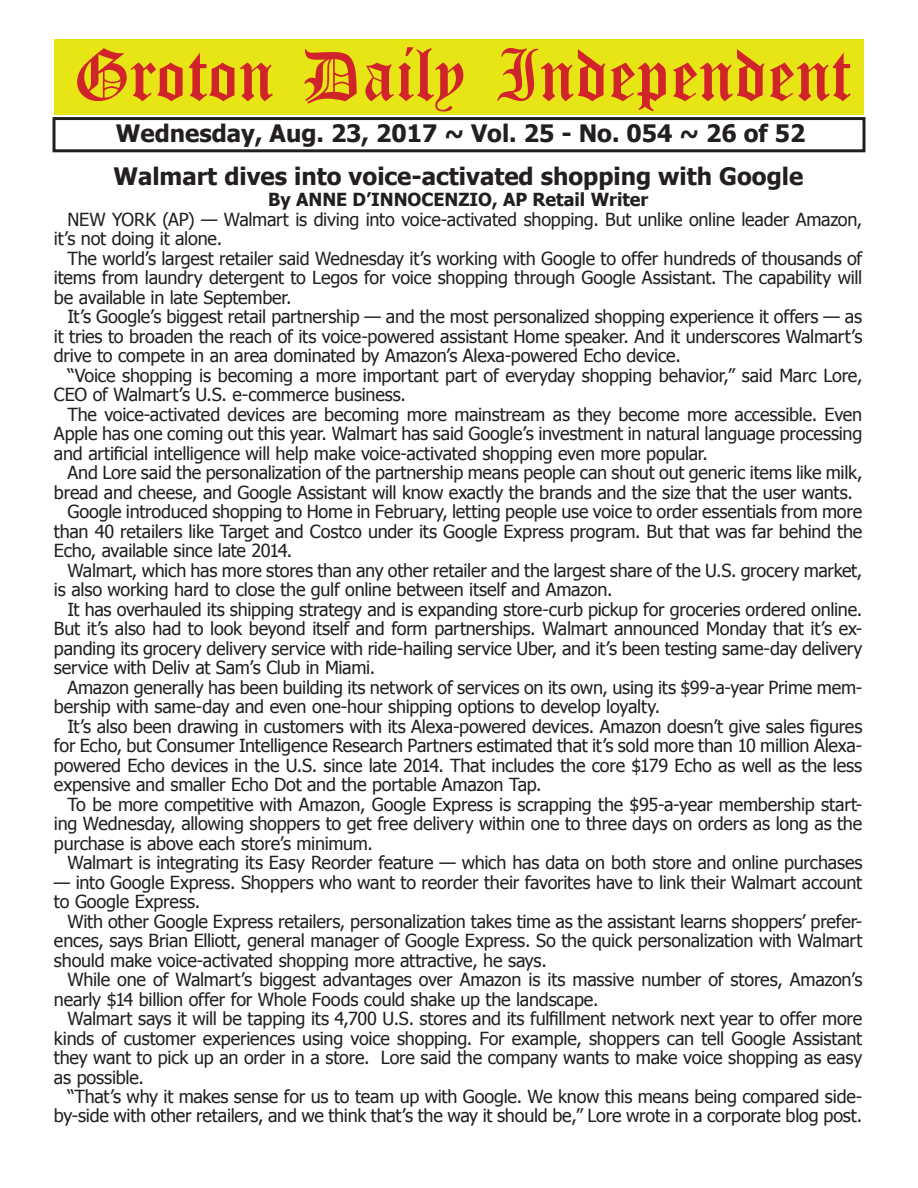
<style>
.page{position:relative;width:918px;height:1188px;background:#fff}
.page>*{position:absolute;margin:0;border:0;box-sizing:border-box;transform-origin:0 0}
.t1{font:54px "Old English Five";color:#d1232a}
.t2{font:700 24px "Tahoma";color:#231f20}
.t3{font:18px/19.5px "Tahoma";letter-spacing:-.01em;color:#231f20;text-align:justify}
.t4{font:700 18px "Tahoma";color:#231f20}
</style>
<div class="page">
<div style="left:52px;top:117px;width:814px;height:35px;border:3px solid #231f20"></div>
<div style="left:54px;top:40px;width:810px;height:75px;background:#e7e515"></div>
<h1 class="t1" style="left:73px;top:50px;width:779px">Groton Daily Independent</h1>
<h2 class="t2" style="left:116px;top:116px;width:691px">Wednesday, Aug. 23, 2017 ~ Vol. 25 - No. 054 ~ 26 of 52</h2>
<h2 class="t2" style="left:113px;top:159px;width:691px">Walmart dives into voice-activated shopping with Google</h2>
<p class="t4" style="left:268px;top:187px;width:382px">By ANNE D’INNOCENZIO, AP Retail Writer</p>
<p class="t3" style="left:54px;top:209px;width:810px;text-indent:14px">NEW YORK (AP) — Walmart is diving into voice-activated shopping. But unlike online leader Amazon, it’s not doing it alone.</p>
<p class="t3" style="left:54px;top:248px;width:810px;text-indent:14px">The world’s largest retailer said Wednesday it’s working with Google to offer hundreds of thousands of items from laundry detergent to Legos for voice shopping through Google Assistant. The capability will be available in late September.</p>
<p class="t3" style="left:54px;top:306px;width:810px;text-indent:14px">It’s Google’s biggest retail partnership — and the most personalized shopping experience it offers — as it tries to broaden the reach of its voice-powered assistant Home speaker. And it underscores Walmart’s drive to compete in an area dominated by Amazon’s Alexa-powered Echo device.</p>
<p class="t3" style="left:54px;top:365px;width:810px;text-indent:14px">“Voice shopping is becoming a more important part of everyday shopping behavior,” said Marc Lore,<br>CEO of Walmart’s U.S. e-commerce business.</p>
<p class="t3" style="left:54px;top:404px;width:810px;text-indent:14px">The voice-activated devices are becoming more mainstream as they become more accessible. Even Apple has one coming out this year. Walmart has said Google’s investment in natural language processing and artificial intelligence will help make voice-activated shopping even more popular.</p>
<p class="t3" style="left:67px;top:462px;width:796px">And Lore said the personalization of the partnership means people can shout out generic items like milk,</p>
<p class="t3" style="left:54px;top:482px;width:801px">bread and cheese, and Google Assistant will know exactly the brands and the size that the user wants.</p>
<p class="t3" style="left:67px;top:501px;width:796px">Google introduced shopping to Home in February, letting people use voice to order essentials from more</p>
<p class="t3" style="left:54px;top:521px;width:810px">than 40 retailers like Target and Costco under its Google Express program. But that was far behind the</p>
<p class="t3" style="left:54px;top:540px;width:240px">Echo, available since late 2014.</p>
<p class="t3" style="left:67px;top:560px;width:796px">Walmart, which has more stores than any other retailer and the largest share of the U.S. grocery market,</p>
<p class="t3" style="left:54px;top:579px;width:560px">is also working hard to close the gulf online between itself and Amazon.</p>
<p class="t3" style="left:67px;top:599px;width:796px">It has overhauled its shipping strategy and is expanding store-curb pickup for groceries ordered online.</p>
<p class="t3" style="left:54px;top:618px;width:810px">But it’s also had to look beyond itself and form partnerships. Walmart announced Monday that it’s ex-</p>
<p class="t3" style="left:54px;top:638px;width:810px">panding its grocery delivery service with ride-hailing service Uber, and it’s been testing same-day delivery</p>
<p class="t3" style="left:54px;top:657px;width:323px">service with Deliv at Sam’s Club in Miami.</p>
<p class="t3" style="left:67px;top:677px;width:796px">Amazon generally has been building its network of services on its own, using its $99-a-year Prime mem-</p>
<p class="t3" style="left:54px;top:696px;width:608px">bership with same-day and even one-hour shipping options to develop loyalty.</p>
<p class="t3" style="left:67px;top:715px;width:796px">It’s also been drawing in customers with its Alexa-powered devices. Amazon doesn’t give sales figures</p>
<p class="t3" style="left:54px;top:735px;width:810px">for Echo, but Consumer Intelligence Research Partners estimated that it’s sold more than 10 million Alexa-</p>
<p class="t3" style="left:54px;top:754px;width:810px">powered Echo devices in the U.S. since late 2014. That includes the core $179 Echo as well as the less</p>
<p class="t3" style="left:54px;top:774px;width:489px">expensive and smaller Echo Dot and the portable Amazon Tap.</p>
<p class="t3" style="left:67px;top:793px;width:796px">To be more competitive with Amazon, Google Express is scrapping the $95-a-year membership start-</p>
<p class="t3" style="left:54px;top:813px;width:810px">ing Wednesday, allowing shoppers to get free delivery within one to three days on orders as long as the</p>
<p class="t3" style="left:54px;top:832px;width:320px">purchase is above each store’s minimum.</p>
<p class="t3" style="left:67px;top:852px;width:797px">Walmart is integrating its Easy Reorder feature — which has data on both store and online purchases</p>
<p class="t3" style="left:54px;top:871px;width:810px">— into Google Express. Shoppers who want to reorder their favorites have to link their Walmart account to Google Express.</p>
<p class="t3" style="left:54px;top:910px;width:810px;text-indent:14px">With other Google Express retailers, personalization takes time as the assistant learns shoppers’ prefer&shy;ences, says Brian Elliott, general manager of Google Express. So the quick personalization with Walmart should make voice-activated shopping more attractive, he says.</p>
<p class="t3" style="left:54px;top:969px;width:810px;text-indent:14px">While one of Walmart’s biggest advantages over Amazon is its massive number of stores, Amazon’s nearly $14 billion offer for Whole Foods could shake up the landscape.</p>
<p class="t3" style="left:54px;top:1008px;width:810px;text-indent:14px">Walmart says it will be tapping its 4,700 U.S. stores and its fulfillment network next year to offer more kinds of customer experiences using voice shopping. For example, shoppers can tell Google Assistant they want to pick up an order in a store. Lore said the company wants to make voice shopping as easy as possible.</p>
<p class="t3" style="left:54px;top:1086px;width:810px;text-align:right">“That’s why it makes sense for us to team up with Google. We know this means being compared side&shy;by-side with other retailers, and we think that’s the way it should be,” Lore wrote in a corporate blog post.</p>
</div>
